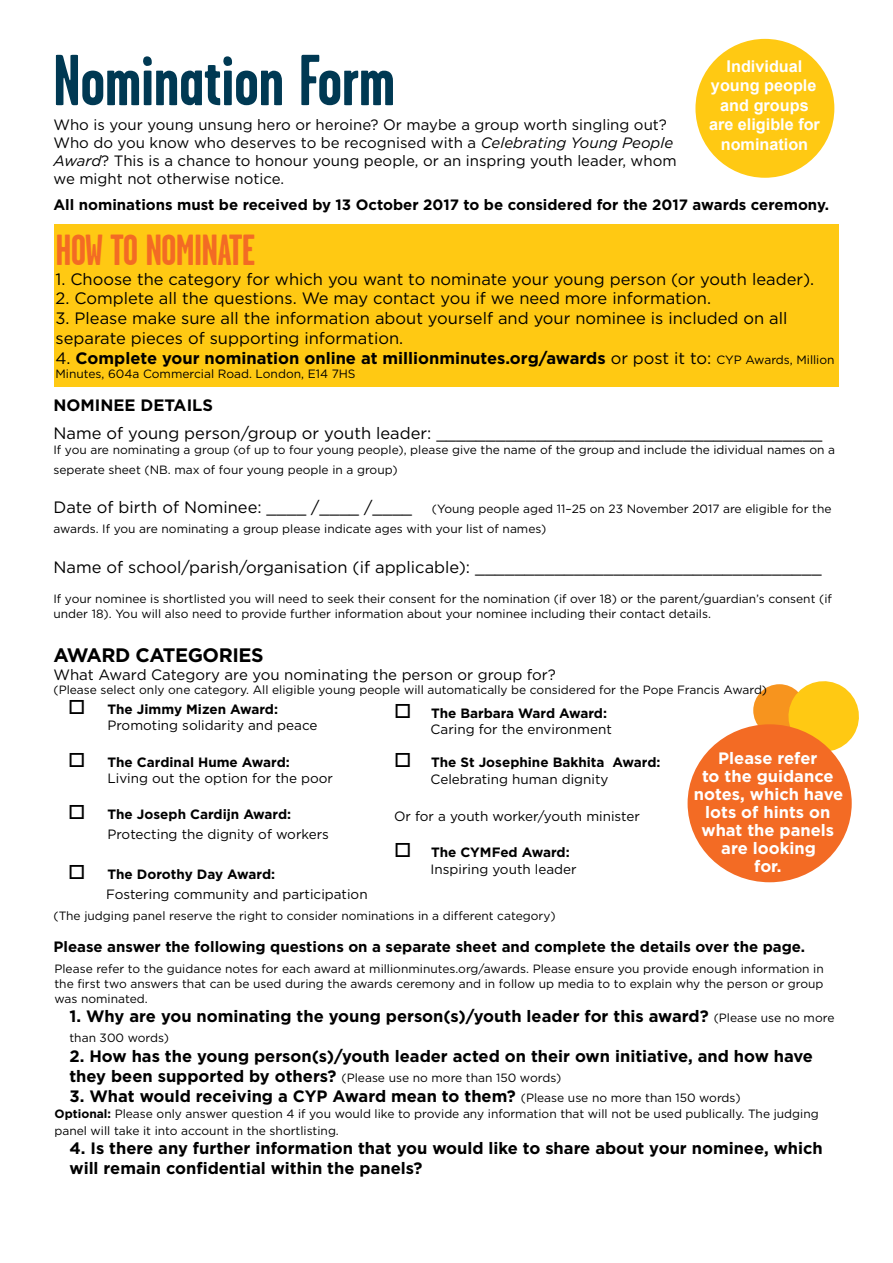
<style>
.page{position:relative;width:893px;height:1263px;background:#fff}
.page>*{position:absolute;margin:0;border:0;box-sizing:border-box;transform-origin:0 0}
.t1{font:700 72px "Garage Gothic";color:#003953}
.t2{font:700 43.5px "Garage Gothic";letter-spacing:-.02em;color:#f36b24}
.t3{font:700 19.5px "Gotham";letter-spacing:-.02em;color:#000}
.t4{font:700 16.5px/19.8px "Gotham";color:#000}
.t5{font:16.5px/19.8px "Gotham";color:#000}
.t6{font:700 16.5px/18px "Gotham";color:#fff;text-align:center}
.t7{font:700 16.2px/19.5px "Arial";color:#fff;text-align:center}
.t8{font:15px/18px "Gotham";color:#000}
.t9{font:700 15px "Gotham";color:#000}
.t10{font:13.5px/16.5px "Gotham";color:#000}
.t11{font:700 13.5px/16.5px "Gotham";color:#000}
.t12{font:12px/15px "Gotham";color:#000}
.s1{font-style:italic}
.s2{font-weight:400}
.s3{font-weight:400;font-size:12px}
.s4{font-size:16.5px}
.s5{font-weight:700}
.s6{font-weight:700;font-size:16.5px}
</style>
<div class="page">
<div style="left:753px;top:684px;width:53px;height:53px;background:#f7941e;border-radius:50%"></div>
<svg style="left:783px;top:681px;width:76px;height:70px"></svg>
<div style="left:695px;top:39px;width:139px;height:139px;background:#ffc913;border-radius:50%"></div>
<div style="left:54px;top:224px;width:785px;height:163px;background:#ffc913"></div>
<div style="left:688px;top:724px;width:164px;height:158px;background:#f36b24;border-radius:50%"></div>
<h1 class="t1" style="left:53px;top:42px;width:344px">Nomination Form</h1>
<h3 class="t7" style="left:709px;top:57px;width:112px">Individual young people and groups are eligible for nomination</h3>
<p class="t8" style="left:53px;top:116px;width:625px">Who is your young unsung hero or heroine? Or maybe a group worth singling out?<br>Who do you know who deserves to be recognised with a <span class="s1">Celebrating Young People Award</span>? This is a chance to honour young people, or an inspring youth leader, whom we might not otherwise notice.</p>
<p class="t9" style="left:53px;top:196px;width:777px">All nominations must be received by 13 October 2017 to be considered for the 2017 awards ceremony.</p>
<h2 class="t2" style="left:56px;top:227px;width:201px">HOW TO NOMINATE</h2>
<h3 class="t5" style="left:56px;top:269px;width:760px">1. Choose the category for which you want to nominate your young person (or youth leader).</h3>
<h3 class="t5" style="left:56px;top:288px;width:657px">2. Complete all the questions. We may contact you if we need more information.</h3>
<h3 class="t5" style="left:56px;top:308px;width:733px">3. Please make sure all the information about yourself and your nominee is included on all separate pieces of supporting information.</h3>
<h3 class="t4" style="left:56px;top:348px;width:781px"><span class="s2">4.</span> Complete your nomination online at millionminutes.org/awards <span class="s2">or post it to:</span> <span class="s3">CYP Awards, Million</span></h3>
<p class="t12" style="left:56px;top:366px;width:302px">Minutes, 604a Commercial Road. London, E14 7HS</p>
<h3 class="t4" style="left:53px;top:394px;width:161px">NOMINEE DETAILS</h3>
<h3 class="t5" style="left:53px;top:423px;width:770px">Name of young person/group or youth leader: _______________________________________</h3>
<p class="t12" style="left:53px;top:439px;width:783px;line-height:19.8px">If you are nominating a group (of up to four young people), please give the name of the group and include the idividual names on a seperate sheet (NB. max of four young people in a group)</p>
<p class="t12" style="left:53px;top:499px;width:780px;line-height:19.8px"><span class="s4">Date of birth of Nominee: ____ /____ /____</span> (Young people aged 11–25 on 23 November 2017 are eligible for the awards. If you are nominating a group please indicate ages with your list of names)</p>
<h3 class="t5" style="left:53px;top:557px;width:770px">Name of school/parish/organisation (if applicable): ___________________________________</h3>
<p class="t12" style="left:53px;top:591px;width:780px">If your nominee is shortlisted you will need to seek their consent for the nomination (if over 18) or the parent/guardian’s consent (if under 18). You will also need to provide further information about your nominee including their contact details.</p>
<h3 class="t3" style="left:53px;top:643px;width:212px">AWARD CATEGORIES</h3>
<p class="t8" style="left:53px;top:665px;width:504px">What Award Category are you nominating the person or group for?</p>
<p class="t12" style="left:53px;top:682px;width:715px">(Please select only one category. All eligible young people will automatically be considered for the Pope Francis Award)</p>
<p class="t10" style="left:107px;top:701px;width:212px;text-indent:-39px">□ <span class="s5">The Jimmy Mizen Award:<br></span>Promoting solidarity and peace</p>
<p class="t10" style="left:107px;top:753px;width:227px;text-indent:-39px">□ <span class="s5">The Cardinal Hume Award:<br></span>Living out the option for the poor</p>
<p class="t10" style="left:107px;top:804px;width:223px;line-height:19.8px;text-indent:-39px">□ <span class="s5">The Joseph Cardijn Award:<br></span>Protecting the dignity of workers</p>
<p class="t10" style="left:106px;top:864px;width:263px;line-height:19.8px;text-indent:-38px">□ <span class="s5">The Dorothy Day Award:<br></span>Fostering community and participation</p>
<p class="t12" style="left:53px;top:908px;width:504px">(The judging panel reserve the right to consider nominations in a different category)</p>
<p class="t9" style="left:53px;top:938px;width:753px">Please answer the following questions on a separate sheet and complete the details over the page.</p>
<p class="t10" style="left:431px;top:704px;width:183px;text-indent:-36px">□ <span class="s5">The Barbara Ward Award:<br></span>Caring for the environment</p>
<p class="t11" style="left:431px;top:754px;width:231px;text-indent:-36px">□ The St Josephine Bakhita Award:<br><span class="s2">Celebrating human dignity</span></p>
<p class="t10" style="left:394px;top:808px;width:247px">Or for a youth worker/youth minister</p>
<p class="t10" style="left:431px;top:844px;width:148px;text-indent:-36px">□ <span class="s5">The CYMFed Award:<br></span>Inspiring youth leader</p>
<h3 class="t6" style="left:694px;top:749px;width:151px">Please refer<br>to the guidance notes, which have lots of hints on what the panels are looking<br>for.</h3>
<p class="t12" style="left:54px;top:961px;width:771px;text-align:justify">Please refer to the guidance notes for each award at millionminutes.org/awards. Please ensure you provide enough information in the first two answers that can be used during the awards ceremony and in follow up media to to explain why the person or group was nominated.</p>
<h3 class="t4" style="left:69px;top:1006px;width:766px">1. Why are you nominating the young person(s)/youth leader for this award? <span class="s3">(Please use no more</span></h3>
<p class="t12" style="left:69px;top:1030px;width:101px">than 300 words)</p>
<h3 class="t4" style="left:69px;top:1046px;width:745px">2. How has the young person(s)/youth leader acted on their own initiative, and how have</h3>
<p class="t12" style="left:69px;top:1070px;width:493px"><span class="s6">they been supported by others?</span> (Please use no more than 150 words)</p>
<h3 class="t4" style="left:69px;top:1085px;width:673px">3. What would receiving a CYP Award mean to them? <span class="s3">(Please use no more than 150 words)</span></h3>
<p class="t12" style="left:54px;top:1105px;width:766px;line-height:16.5px"><span class="s5">Optional:</span> Please only answer question 4 if you would like to provide any information that will not be used publically. The judging panel will take it into account in the shortlisting.</p>
<h3 class="t4" style="left:69px;top:1138px;width:755px">4. Is there any further information that you would like to share about your nominee, which will remain confidential within the panels?</h3>
</div>
